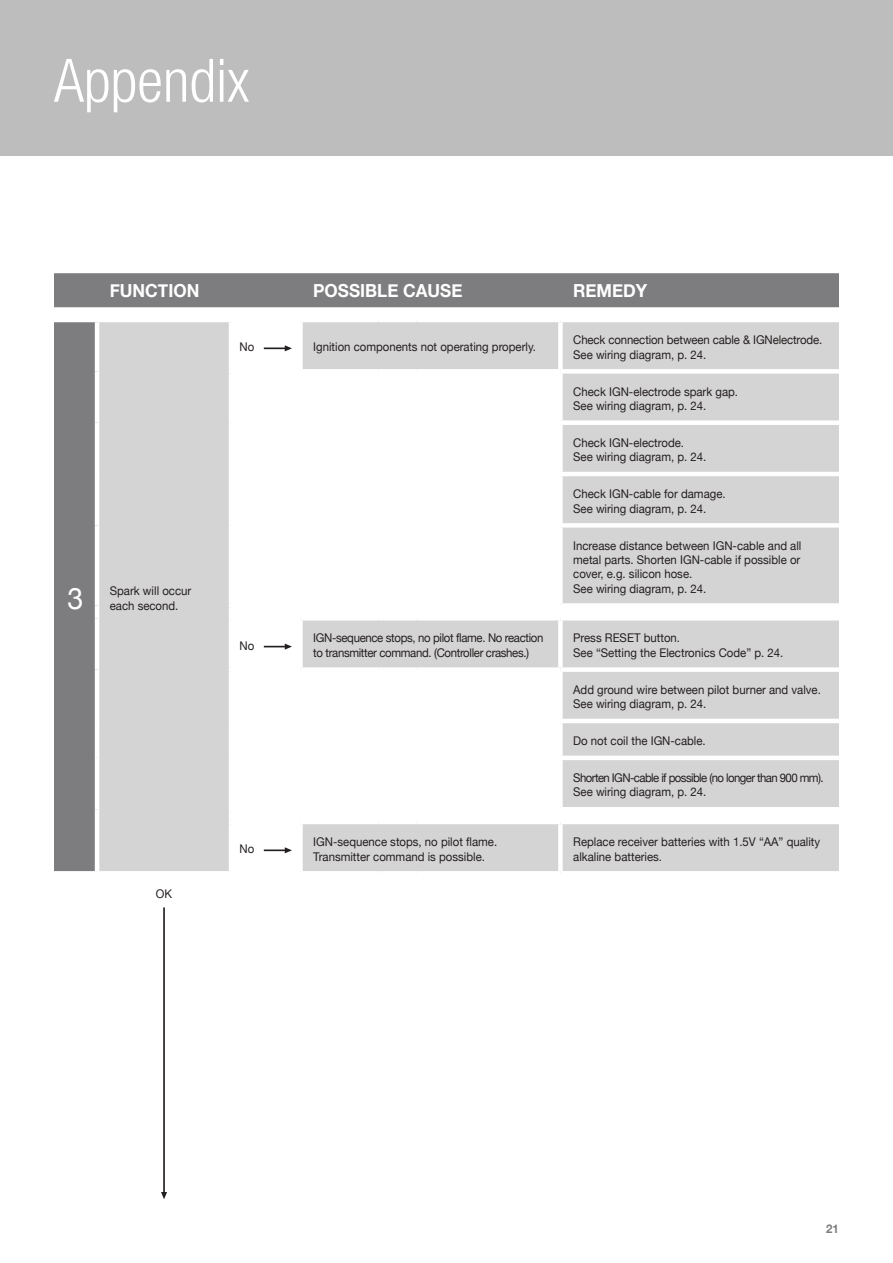
<style>
.page{position:relative;width:893px;height:1263px;background:#fff}
.page>*{position:absolute;margin:0;border:0;box-sizing:border-box;transform-origin:0 0}
.t1{font:300 condensed 60px "Helvetica Neue";color:#fff}
.t2{font:30px "Helvetica Neue";color:#fff;scale:.95 1}
.t3{font:700 18px "Helvetica Neue";color:#fff;scale:.95 1}
.t4{font:12px/14.4px "Helvetica Neue";color:#241f1f;scale:.95 1}
.t5{font:12px/14.4px "Helvetica Neue";letter-spacing:-.03em;color:#241f1f;scale:.95 1}
.t6{font:12px/14.4px "Helvetica Neue";letter-spacing:-.05em;color:#241f1f;scale:.95 1}
.t7{font:700 12px "Helvetica Neue";color:#7d7c7e;scale:.95 1}
</style>
<div class="page">
<div style="left:0;top:0;width:893px;height:156px;background:#bebdbe"></div>
<hr style="left:0;top:0;width:1px;height:156px;background:#7d7c7e">
<svg style="left:54px;top:273px;width:785px;height:598px;background:#908f91"></svg>
<svg style="left:99px;top:322px;width:740px;height:549px;fill:#d5d4d5"></svg>
<hr style="left:54px;top:318px;width:43px;height:4px;background:#fff">
<hr style="left:97px;top:318px;width:134px;height:4px;background:#fff">
<hr style="left:95px;top:322px;width:4px;height:49px;background:#fff">
<hr style="left:231px;top:318px;width:69px;height:4px;background:#fff">
<hr style="left:229px;top:322px;width:4px;height:47px;background:#fff">
<hr style="left:300px;top:318px;width:78px;height:4px;background:#fff">
<div style="left:298px;top:322px;width:5px;height:47px;background:#fff"></div>
<hr style="left:378px;top:318px;width:39px;height:4px;background:#fff">
<hr style="left:417px;top:318px;width:143px;height:4px;background:#fff">
<hr style="left:560px;top:318px;width:279px;height:4px;background:#fff">
<div style="left:558px;top:322px;width:5px;height:47px;background:#fff"></div>
<hr style="left:95px;top:371px;width:4px;height:52px;background:#fff">
<div style="left:229px;top:369px;width:71px;height:5px;background:#fff"></div>
<hr style="left:229px;top:374px;width:4px;height:49px;background:#fff">
<div style="left:300px;top:369px;width:78px;height:5px;background:#fff"></div>
<div style="left:378px;top:369px;width:39px;height:5px;background:#fff"></div>
<div style="left:417px;top:369px;width:143px;height:5px;background:#fff"></div>
<div style="left:560px;top:369px;width:279px;height:5px;background:#fff"></div>
<div style="left:558px;top:374px;width:5px;height:46px;background:#fff"></div>
<hr style="left:95px;top:423px;width:4px;height:51px;background:#fff">
<hr style="left:229px;top:423px;width:4px;height:51px;background:#fff">
<div style="left:558px;top:420px;width:281px;height:5px;background:#fff"></div>
<div style="left:558px;top:425px;width:5px;height:47px;background:#fff"></div>
<hr style="left:95px;top:474px;width:4px;height:51px;background:#fff">
<hr style="left:229px;top:474px;width:4px;height:51px;background:#fff">
<hr style="left:558px;top:472px;width:281px;height:4px;background:#fff">
<div style="left:558px;top:476px;width:5px;height:47px;background:#fff"></div>
<hr style="left:95px;top:525px;width:4px;height:80px;background:#fff">
<hr style="left:229px;top:525px;width:4px;height:78px;background:#fff">
<div style="left:558px;top:523px;width:281px;height:5px;background:#fff"></div>
<div style="left:558px;top:528px;width:5px;height:75px;background:#fff"></div>
<hr style="left:95px;top:605px;width:4px;height:13px;background:#fff">
<div style="left:229px;top:603px;width:71px;height:5px;background:#fff"></div>
<svg style="left:229px;top:608px;width:4px;height:8px"></svg>
<div style="left:300px;top:603px;width:78px;height:5px;background:#fff"></div>
<div style="left:378px;top:603px;width:39px;height:5px;background:#fff"></div>
<div style="left:417px;top:603px;width:143px;height:5px;background:#fff"></div>
<div style="left:560px;top:603px;width:279px;height:5px;background:#fff"></div>
<hr style="left:95px;top:618px;width:4px;height:52px;background:#fff">
<hr style="left:229px;top:616px;width:71px;height:4px;background:#fff">
<hr style="left:229px;top:620px;width:4px;height:47px;background:#fff">
<hr style="left:300px;top:616px;width:78px;height:4px;background:#fff">
<div style="left:298px;top:620px;width:5px;height:47px;background:#fff"></div>
<hr style="left:378px;top:616px;width:39px;height:4px;background:#fff">
<hr style="left:417px;top:616px;width:143px;height:4px;background:#fff">
<hr style="left:560px;top:616px;width:279px;height:4px;background:#fff">
<div style="left:558px;top:620px;width:5px;height:47px;background:#fff"></div>
<hr style="left:95px;top:670px;width:4px;height:51px;background:#fff">
<div style="left:229px;top:667px;width:71px;height:5px;background:#fff"></div>
<hr style="left:229px;top:672px;width:4px;height:49px;background:#fff">
<div style="left:300px;top:667px;width:78px;height:5px;background:#fff"></div>
<div style="left:378px;top:667px;width:39px;height:5px;background:#fff"></div>
<div style="left:417px;top:667px;width:143px;height:5px;background:#fff"></div>
<div style="left:560px;top:667px;width:279px;height:5px;background:#fff"></div>
<div style="left:558px;top:672px;width:5px;height:47px;background:#fff"></div>
<hr style="left:95px;top:721px;width:4px;height:37px;background:#fff">
<hr style="left:229px;top:721px;width:4px;height:37px;background:#fff">
<hr style="left:558px;top:719px;width:281px;height:4px;background:#fff">
<div style="left:558px;top:723px;width:5px;height:33px;background:#fff"></div>
<hr style="left:95px;top:758px;width:4px;height:51px;background:#fff">
<hr style="left:229px;top:758px;width:4px;height:49px;background:#fff">
<hr style="left:558px;top:756px;width:281px;height:4px;background:#fff">
<div style="left:558px;top:760px;width:5px;height:47px;background:#fff"></div>
<hr style="left:95px;top:809px;width:4px;height:13px;background:#fff">
<svg style="left:229px;top:811px;width:4px;height:9px"></svg>
<hr style="left:95px;top:822px;width:4px;height:49px;background:#fff">
<hr style="left:229px;top:807px;width:71px;height:4px;background:#fff">
<hr style="left:300px;top:807px;width:78px;height:4px;background:#fff">
<hr style="left:378px;top:807px;width:39px;height:4px;background:#fff">
<hr style="left:417px;top:807px;width:143px;height:4px;background:#fff">
<hr style="left:560px;top:807px;width:279px;height:4px;background:#fff">
<hr style="left:229px;top:820px;width:71px;height:4px;background:#fff">
<hr style="left:229px;top:824px;width:4px;height:47px;background:#fff">
<hr style="left:300px;top:820px;width:78px;height:4px;background:#fff">
<div style="left:298px;top:824px;width:5px;height:47px;background:#fff"></div>
<hr style="left:378px;top:820px;width:39px;height:4px;background:#fff">
<hr style="left:417px;top:820px;width:143px;height:4px;background:#fff">
<hr style="left:560px;top:820px;width:279px;height:4px;background:#fff">
<div style="left:558px;top:824px;width:5px;height:47px;background:#fff"></div>
<svg style="left:264px;top:345px;width:28px;height:6px"></svg>
<svg style="left:264px;top:643px;width:28px;height:7px"></svg>
<svg style="left:264px;top:847px;width:28px;height:6px"></svg>
<svg style="left:161px;top:907px;width:6px;height:292px"></svg>
<h1 class="t1" style="left:54px;top:46px;width:197px">Appendix</h1>
<h3 class="t3" style="left:110px;top:276px;width:96px">FUNCTION</h3>
<h3 class="t3" style="left:313px;top:276px;width:159px">POSSIBLE CAUSE</h3>
<h3 class="t3" style="left:573px;top:276px;width:79px">REMEDY</h3>
<h2 class="t2" style="left:68px;top:576px;width:18px">3</h2>
<p class="t4" style="left:110px;top:584px;width:87px">Spark will occur each second.</p>
<p class="t4" style="left:156px;top:887px;width:19px">OK</p>
<p class="t4" style="left:240px;top:341px;width:17px">No</p>
<p class="t4" style="left:313px;top:341px;width:236px">Ignition components not operating properly.</p>
<p class="t4" style="left:573px;top:333px;width:264px">Check connection between cable &amp; IGNelectrode.<br>See wiring diagram, p. 24.</p>
<p class="t4" style="left:573px;top:385px;width:175px">Check IGN-electrode spark gap.<br>See wiring diagram, p. 24.</p>
<p class="t4" style="left:573px;top:436px;width:142px">Check IGN-electrode.<br>See wiring diagram, p. 24.</p>
<p class="t4" style="left:573px;top:487px;width:162px">Check IGN-cable for damage.<br>See wiring diagram, p. 24.</p>
<p class="t4" style="left:573px;top:539px;width:242px">Increase distance between IGN-cable and all metal parts. Shorten IGN-cable if possible or cover, e.g. silicon hose.<br>See wiring diagram, p. 24.</p>
<p class="t4" style="left:240px;top:639px;width:17px">No</p>
<p class="t5" style="left:313px;top:632px;width:244px">IGN-sequence stops, no pilot flame. No reaction to transmitter command. (Controller crashes.)</p>
<p class="t4" style="left:573px;top:632px;width:223px">Press RESET button.<br>See “Setting the Electronics Code” p. 24.</p>
<p class="t4" style="left:573px;top:683px;width:262px">Add ground wire between pilot burner and valve.<br>See wiring diagram, p. 24.</p>
<p class="t4" style="left:573px;top:734px;width:141px">Do not coil the IGN-cable.</p>
<p class="t6" style="left:573px;top:771px;width:265px">Shorten IGN-cable if possible (no longer than 900 mm).<br>See wiring diagram, p. 24.</p>
<p class="t4" style="left:240px;top:842px;width:17px">No</p>
<p class="t4" style="left:313px;top:835px;width:195px">IGN-sequence stops, no pilot flame.<br>Transmitter command is possible.</p>
<p class="t4" style="left:573px;top:835px;width:262px">Replace receiver batteries with 1.5V “AA” quality alkaline batteries.</p>
<p class="t7" style="left:826px;top:1219px;width:15px">21</p>
</div>
